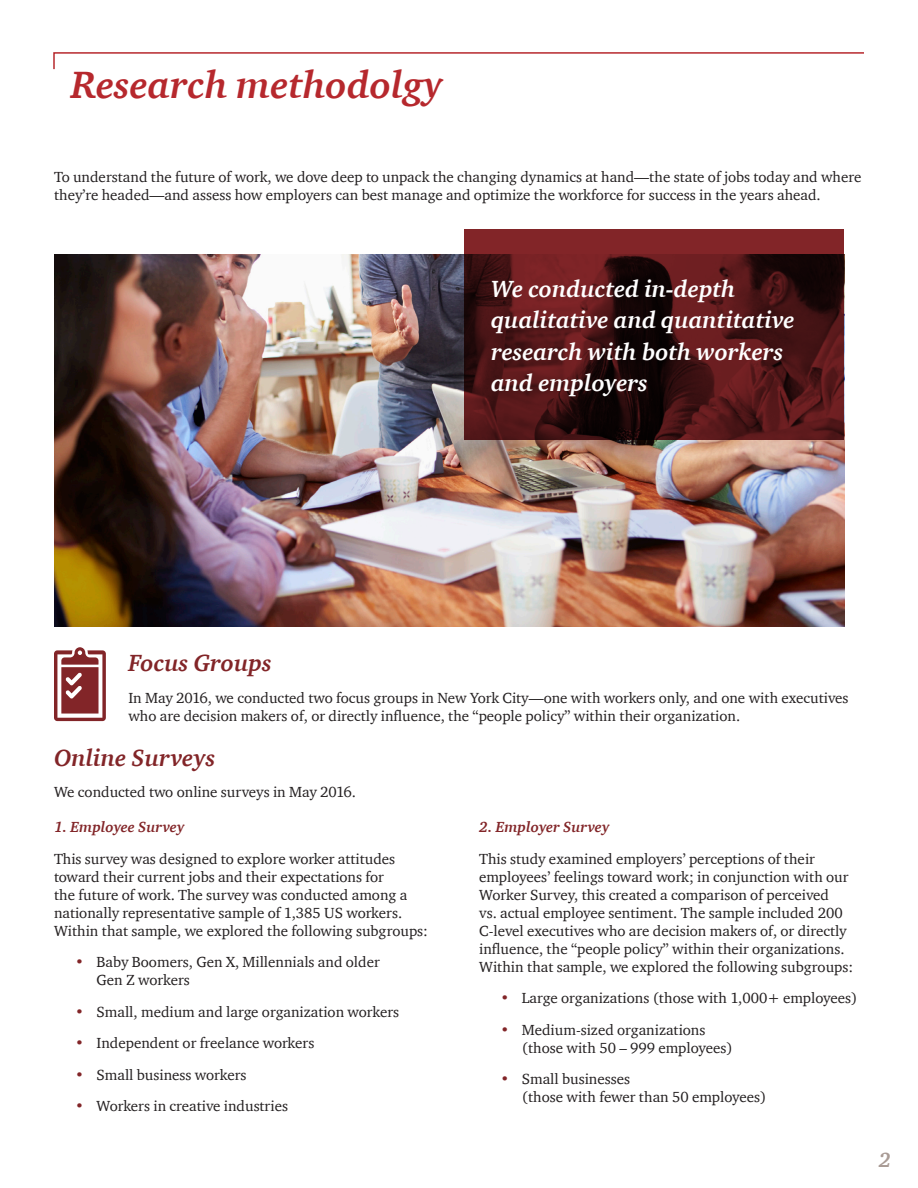
<style>
.page{position:relative;width:918px;height:1188px;background:#fff}
.page>*{position:absolute;margin:0;border:0;box-sizing:border-box;transform-origin:0 0}
.t1{font:italic 700 39px "ITC Charter Com";color:#b6282d}
.t2{font:italic 700 24px/31.5px "ITC Charter Com";color:#fff}
.t3{font:italic 700 24px "ITC Charter Com";color:#822528}
.t4{font:italic 700 21px "ITC Charter Com";color:#a99b95}
.t5{font:15px/18px "ITC Charter Com";color:#231f20}
.t6{font:italic 700 15px "ITC Charter Com";color:#822528}
.s1{color:#822528}
</style>
<div class="page">
<img style="left:54px;top:254px;width:790px;height:372px">
<svg style="left:464px;top:230px;width:380px;height:210px;background:#4c1517"></svg>
<svg style="left:54px;top:647px;width:52px;height:74px"></svg>
<svg style="left:53px;top:52px;width:811px;height:18px"></svg>
<p class="t1" style="left:71px;top:61px;width:373px">Research methodolgy</p>
<p class="t5" style="left:54px;top:168px;width:809px">To understand the future of work, we dove deep to unpack the changing dynamics at hand—the state of jobs today and where they’re headed—and assess how employers can best manage and optimize the workforce for success in the years ahead.</p>
<p class="t2" style="left:491px;top:272px;width:305px">We conducted in-depth qualitative and quantitative research with both workers and employers</p>
<p class="t3" style="left:128px;top:648px;width:145px">Focus Groups</p>
<p class="t5" style="left:128px;top:689px;width:722px">In May 2016, we conducted two focus groups in New York City—one with workers only, and one with executives who are decision makers of, or directly influence, the “people policy” within their organization.</p>
<p class="t3" style="left:54px;top:743px;width:163px">Online Surveys</p>
<p class="t5" style="left:54px;top:783px;width:304px">We conducted two online surveys in May 2016.</p>
<p class="t6" style="left:54px;top:818px;width:132px">1. Employee Survey</p>
<p class="t5" style="left:54px;top:849px;width:376px">This survey was designed to explore worker attitudes toward their current jobs and their expectations for<br>the future of work. The survey was conducted among a nationally representative sample of 1,385 US workers.<br>Within that sample, we explored the following subgroups:</p>
<p class="t5" style="left:97px;top:953px;width:285px;text-indent:-21px"><span class="s1">•</span> Baby Boomers, Gen X, Millennials and older<br>Gen Z workers</p>
<p class="t5" style="left:75px;top:1002px;width:325px"><span class="s1">•</span> Small, medium and large organization workers</p>
<p class="t5" style="left:75px;top:1034px;width:241px"><span class="s1">•</span> Independent or freelance workers</p>
<p class="t5" style="left:75px;top:1065px;width:173px"><span class="s1">•</span> Small business workers</p>
<p class="t5" style="left:75px;top:1097px;width:214px"><span class="s1">•</span> Workers in creative industries</p>
<p class="t6" style="left:479px;top:818px;width:132px">2. Employer Survey</p>
<p class="t5" style="left:479px;top:849px;width:376px">This study examined employers’ perceptions of their employees’ feelings toward work; in conjunction with our Worker Survey, this created a comparison of perceived<br>vs. actual employee sentiment. The sample included 200<br>C-level executives who are decision makers of, or directly influence, the “people policy” within their organizations.<br>Within that sample, we explored the following subgroups:</p>
<p class="t5" style="left:501px;top:989px;width:358px"><span class="s1">•</span> Large organizations (those with 1,000+ employees)</p>
<p class="t5" style="left:522px;top:1020px;width:213px;text-indent:-21px"><span class="s1">•</span> Medium-sized organizations (those with 50 – 999 employees)</p>
<p class="t5" style="left:522px;top:1070px;width:246px;text-indent:-21px"><span class="s1">•</span> Small businesses<br>(those with fewer than 50 employees)</p>
<p class="t4" style="left:879px;top:1147px;width:14px">2</p>
</div>
